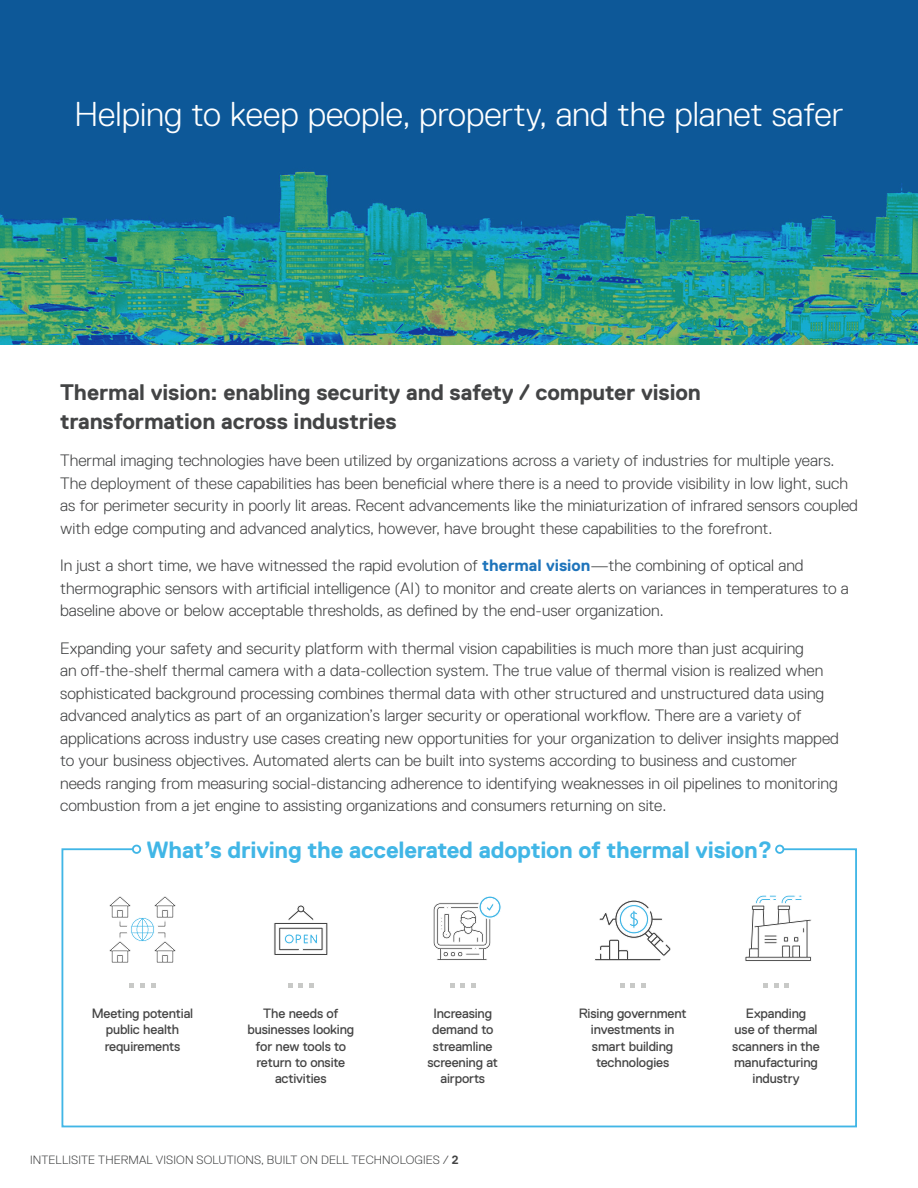
<style>
.page{position:relative;width:918px;height:1188px;background:#fff}
.page>*{position:absolute;margin:0;border:0;box-sizing:border-box;transform-origin:0 0}
.t1{font:300 34.5px "Dell Replica";color:#fff}
.t2{font:700 23.55px "Dell Replica";letter-spacing:-.01em;color:#41b6e6}
.t3{font:700 22.5px/28.5px "Dell Replica";letter-spacing:-.005em;color:#434445}
.t4{font:300 16.5px/22.5px "Dell Replica";color:#434445}
.t5{font:13.5px/16.2px "Dell Replica";letter-spacing:-.01em;color:#444;text-align:center}
.t6{font:300 12px "Dell Replica";letter-spacing:.01em;color:#434445}
.s1{font-weight:700;color:#1e74bb}
.s2{font-weight:700}
</style>
<div class="page">
<svg style="left:0;top:0;width:918px;height:345px;background:#197091"></svg>
<svg style="left:61px;top:848px;width:796px;height:280px"></svg>
<div style="left:132px;top:845px;width:9px;height:9px;border:2px solid #41b6e6;border-radius:50%"></div>
<div style="left:775px;top:845px;width:9px;height:9px;border:2px solid #41b6e6;border-radius:50%"></div>
<svg style="left:130px;top:983px;width:4px;height:4px"></svg>
<svg style="left:140px;top:983px;width:5px;height:4px"></svg>
<svg style="left:151px;top:983px;width:4px;height:4px"></svg>
<svg style="left:288px;top:983px;width:4px;height:4px"></svg>
<svg style="left:299px;top:983px;width:4px;height:4px"></svg>
<svg style="left:309px;top:983px;width:4px;height:4px"></svg>
<svg style="left:450px;top:983px;width:4px;height:4px"></svg>
<svg style="left:461px;top:983px;width:4px;height:4px"></svg>
<svg style="left:471px;top:983px;width:4px;height:4px"></svg>
<svg style="left:620px;top:983px;width:4px;height:4px"></svg>
<svg style="left:631px;top:983px;width:4px;height:4px"></svg>
<svg style="left:641px;top:983px;width:4px;height:4px"></svg>
<svg style="left:764px;top:983px;width:4px;height:4px"></svg>
<svg style="left:774px;top:983px;width:4px;height:4px"></svg>
<svg style="left:785px;top:983px;width:4px;height:4px"></svg>
<svg style="left:109px;top:896px;width:67px;height:67px"></svg>
<svg style="left:273px;top:904px;width:55px;height:52px"></svg>
<svg style="left:594px;top:899px;width:78px;height:62px"></svg>
<div style="left:478px;top:895px;width:24px;height:24px;background:#fff;border-radius:50%"></div>
<svg style="left:433px;top:896px;width:68px;height:65px"></svg>
<svg style="left:745px;top:895px;width:67px;height:67px"></svg>
<p class="t1" style="left:75px;top:95px;width:771px">Helping to keep people, property, and the planet safer</p>
<p class="t3" style="left:60px;top:378px;width:642px">Thermal vision: enabling security and safety / computer vision transformation across industries</p>
<p class="t4" style="left:60px;top:449px;width:799px">Thermal imaging technologies have been utilized by organizations across a variety of industries for multiple years.<br>The deployment of these capabilities has been beneficial where there is a need to provide visibility in low light, such as for perimeter security in poorly lit areas. Recent advancements like the miniaturization of infrared sensors coupled with edge computing and advanced analytics, however, have brought these capabilities to the forefront.</p>
<p class="t4" style="left:60px;top:554px;width:790px">In just a short time, we have witnessed the rapid evolution of <span class="s1">thermal vision</span>—the combining of optical and thermographic sensors with artificial intelligence (AI) to monitor and create alerts on variances in temperatures to a baseline above or below acceptable thresholds, as defined by the end-user organization.</p>
<p class="t4" style="left:60px;top:637px;width:780px">Expanding your safety and security platform with thermal vision capabilities is much more than just acquiring<br>an off-the-shelf thermal camera with a data-collection system. The true value of thermal vision is realized when sophisticated background processing combines thermal data with other structured and unstructured data using advanced analytics as part of an organization’s larger security or operational workflow. There are a variety of applications across industry use cases creating new opportunities for your organization to deliver insights mapped to your business objectives. Automated alerts can be built into systems according to business and customer needs ranging from measuring social-distancing adherence to identifying weaknesses in oil pipelines to monitoring combustion from a jet engine to assisting organizations and consumers returning on site.</p>
<p class="t2" style="left:146px;top:836px;width:627px">What’s driving the accelerated adoption of thermal vision?</p>
<p class="t5" style="left:92px;top:1006px;width:103px">Meeting potential public health requirements</p>
<p class="t5" style="left:427px;top:1006px;width:72px">Increasing demand to streamline screening at airports</p>
<p class="t5" style="left:732px;top:1006px;width:89px">Expanding<br>use of thermal scanners in the manufacturing industry</p>
<p class="t5" style="left:247px;top:1006px;width:108px">The needs of businesses looking for new tools to return to onsite activities</p>
<p class="t5" style="left:579px;top:1006px;width:109px">Rising government investments in smart building technologies</p>
<p class="t6" style="left:30px;top:1154px;width:430px">INTELLISITE THERMAL VISION SOLUTIONS, BUILT ON DELL TECHNOLOGIES / <span class="s2">2</span></p>
</div>
